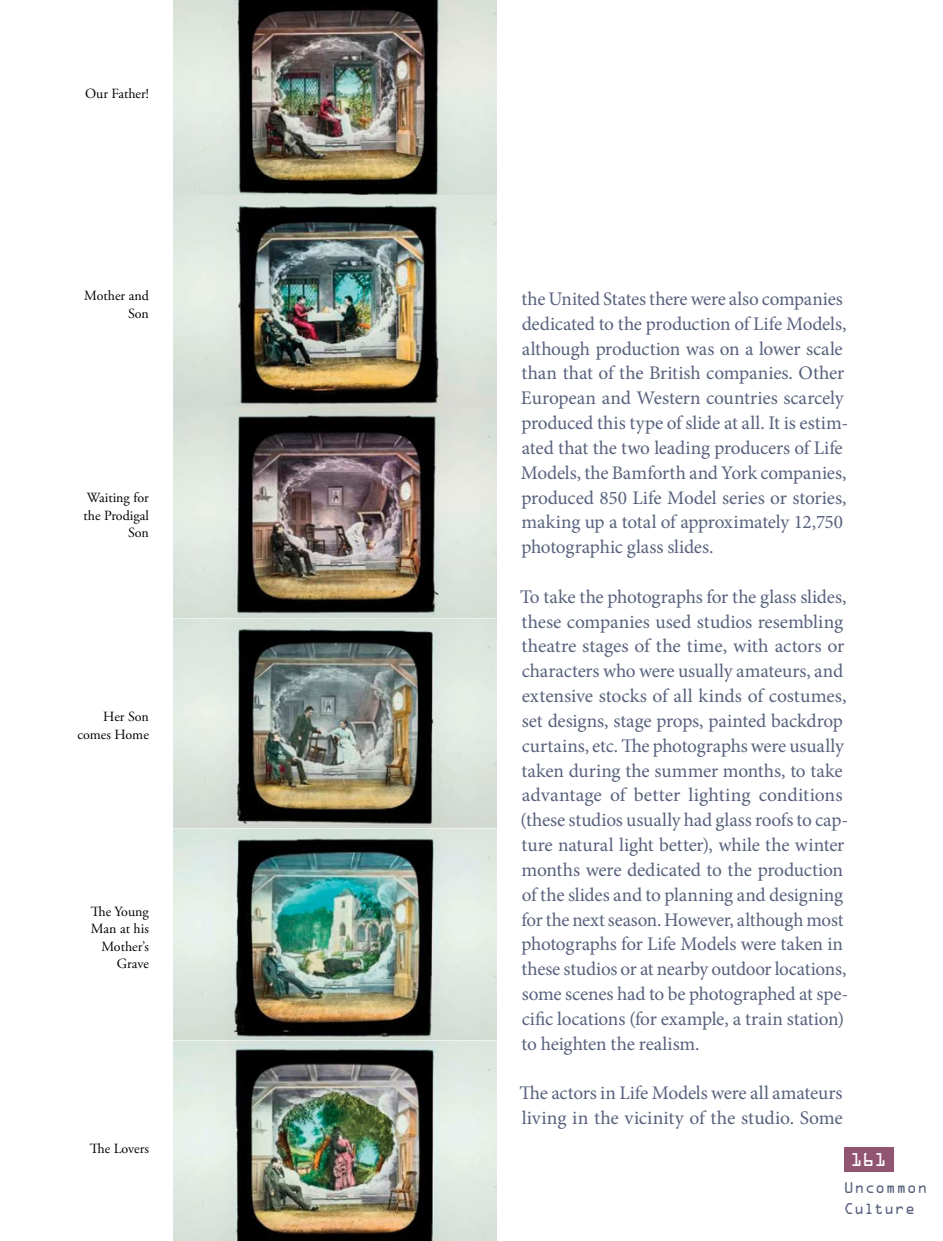
<style>
.page{position:relative;width:943px;height:1241px;background:#fff}
.page>*{position:absolute;margin:0;border:0;box-sizing:border-box;transform-origin:0 0}
.t1{font:19.25px/24.8px "Minion Pro";letter-spacing:-.01em;color:#58627d}
.t2{font:16.62px "OCRA Std";color:#fff}
.t3{font:14px/17.5px "Adobe Garamond Pro";color:#000;text-align:right}
.t4{font:14px/21px "OCRA Std";letter-spacing:.025em;color:#58627d}
</style>
<div class="page">
<div style="left:843px;top:1146px;width:50px;height:25px;background:#915571"></div>
<img style="left:174px;top:0;width:322px;height:195px">
<img style="left:174px;top:195px;width:322px;height:212px">
<img style="left:174px;top:407px;width:322px;height:211px">
<img style="left:174px;top:618px;width:322px;height:210px">
<img style="left:174px;top:828px;width:322px;height:212px">
<img style="left:174px;top:1040px;width:322px;height:200px">
<p class="t3" style="left:85px;top:85px;width:65px">Our Father!</p>
<p class="t3" style="left:84px;top:287px;width:66px">Mother and<br>Son</p>
<p class="t3" style="left:84px;top:489px;width:67px">Waiting for the Prodigal<br>Son</p>
<p class="t3" style="left:77px;top:708px;width:73px">Her Son comes Home</p>
<p class="t3" style="left:91px;top:902px;width:60px">The Young<br>Man at his<br>Mother’s<br>Grave</p>
<p class="t3" style="left:90px;top:1140px;width:60px">The Lovers</p>
<p class="t1" style="left:521px;top:286px;width:329px">the United States there were also companies dedicated to the production of Life Models, although production was on a lower scale than that of the British companies. Other European and Western countries scarcely produced this type of slide at all. It is estim&shy;ated that the two leading producers of Life Models, the Bamforth and York companies, produced 850 Life Model series or stories, making up a total of approximately 12,750 photographic glass slides.</p>
<p class="t1" style="left:520px;top:584px;width:330px">To take the photographs for the glass slides, these companies used studios resembling theatre stages of the time, with actors or characters who were usually amateurs, and extensive stocks of all kinds of costumes, set designs, stage props, painted backdrop curtains, etc. The photographs were usually taken during the summer months, to take advantage of better lighting conditions (these studios usually had glass roofs to cap&shy;ture natural light better), while the winter months were dedicated to the production of the slides and to planning and designing for the next season. However, although most photographs for Life Models were taken in these studios or at nearby outdoor locations, some scenes had to be photographed at spe&shy;cific locations (for example, a train station) to heighten the realism.</p>
<p class="t1" style="left:519px;top:1080px;width:325px">The actors in Life Models were all amateurs living in the vicinity of the studio. Some</p>
<p class="t2" style="left:850px;top:1151px;width:37px">161</p>
<p class="t4" style="left:843px;top:1177px;width:85px">Uncommon<br>Culture</p>
</div>
